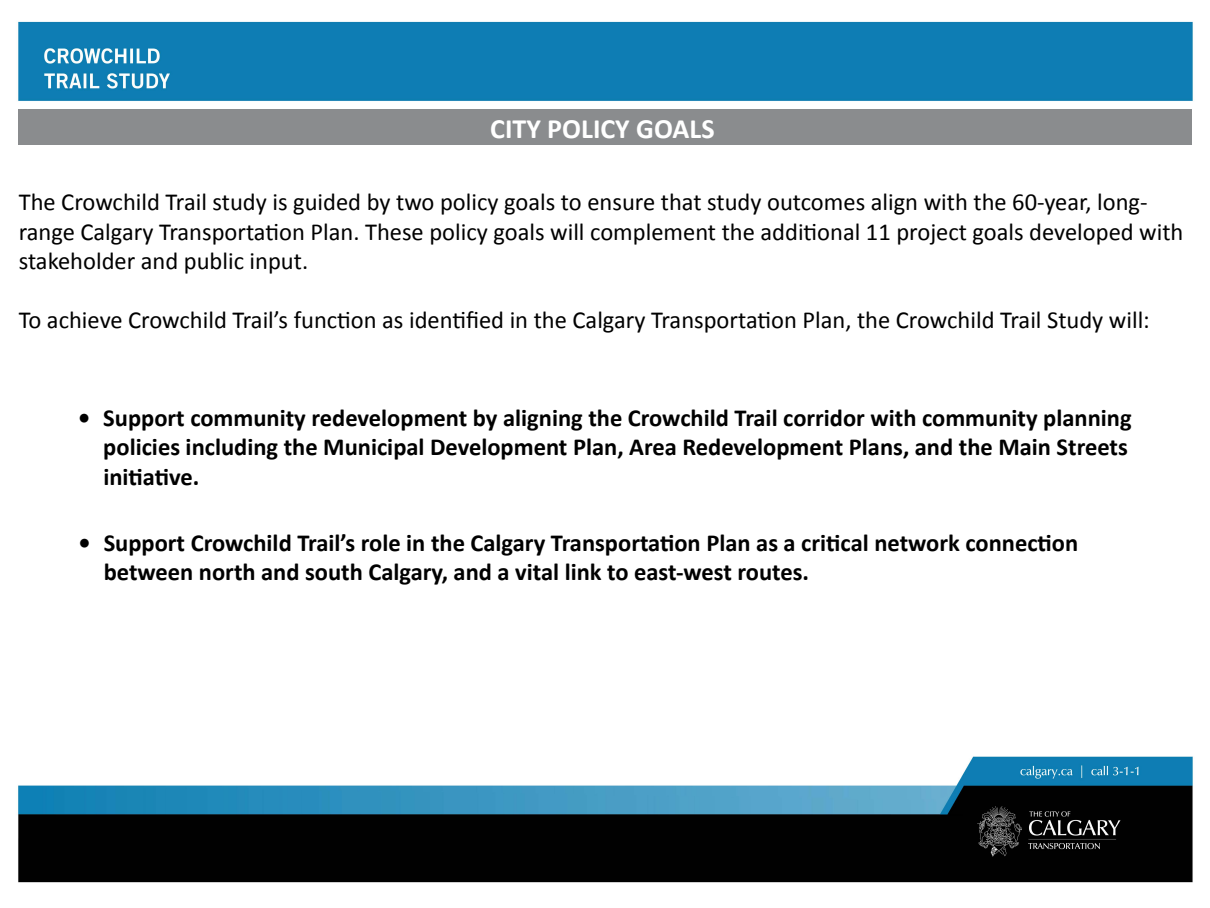
<style>
.page{position:relative;width:1210px;height:908px;background:#fff}
.page>*{position:absolute;margin:0;border:0;box-sizing:border-box;transform-origin:0 0}
.t1{font:700 28px "Calibri";color:#fff}
.t2{font:700 24.5px/29.4px "Calibri";color:#000}
.t3{font:24.5px/29.4px "Calibri";color:#000}
</style>
<div class="page">
<img style="left:18px;top:21px;width:1175px;height:862px">
<div style="left:19px;top:110px;width:1173px;height:35px;background:#8a8c8e"></div>
<p class="t1" style="left:490px;top:111px;width:226px">CITY POLICY GOALS</p>
<p class="t3" style="left:19px;top:187px;width:1166px">The Crowchild Trail study is guided by two policy goals to ensure that study outcomes align with the 60-year, long&shy;range Calgary Transportation Plan. These policy goals will complement the additional 11 project goals developed with stakeholder and public input.</p>
<p class="t3" style="left:19px;top:305px;width:1132px">To achieve Crowchild Trail’s function as identified in the Calgary Transportation Plan, the Crowchild Trail Study will:</p>
<p class="t2" style="left:103px;top:403px;width:1029px;text-indent:-25px">• Support community redevelopment by aligning the Crowchild Trail corridor with community planning policies including the Municipal Development Plan, Area Redevelopment Plans, and the Main Streets initiative.</p>
<p class="t2" style="left:104px;top:527px;width:976px;text-indent:-25px">• Support Crowchild Trail’s role in the Calgary Transportation Plan as a critical network connection between north and south Calgary, and a vital link to east-west routes.</p>
</div>
